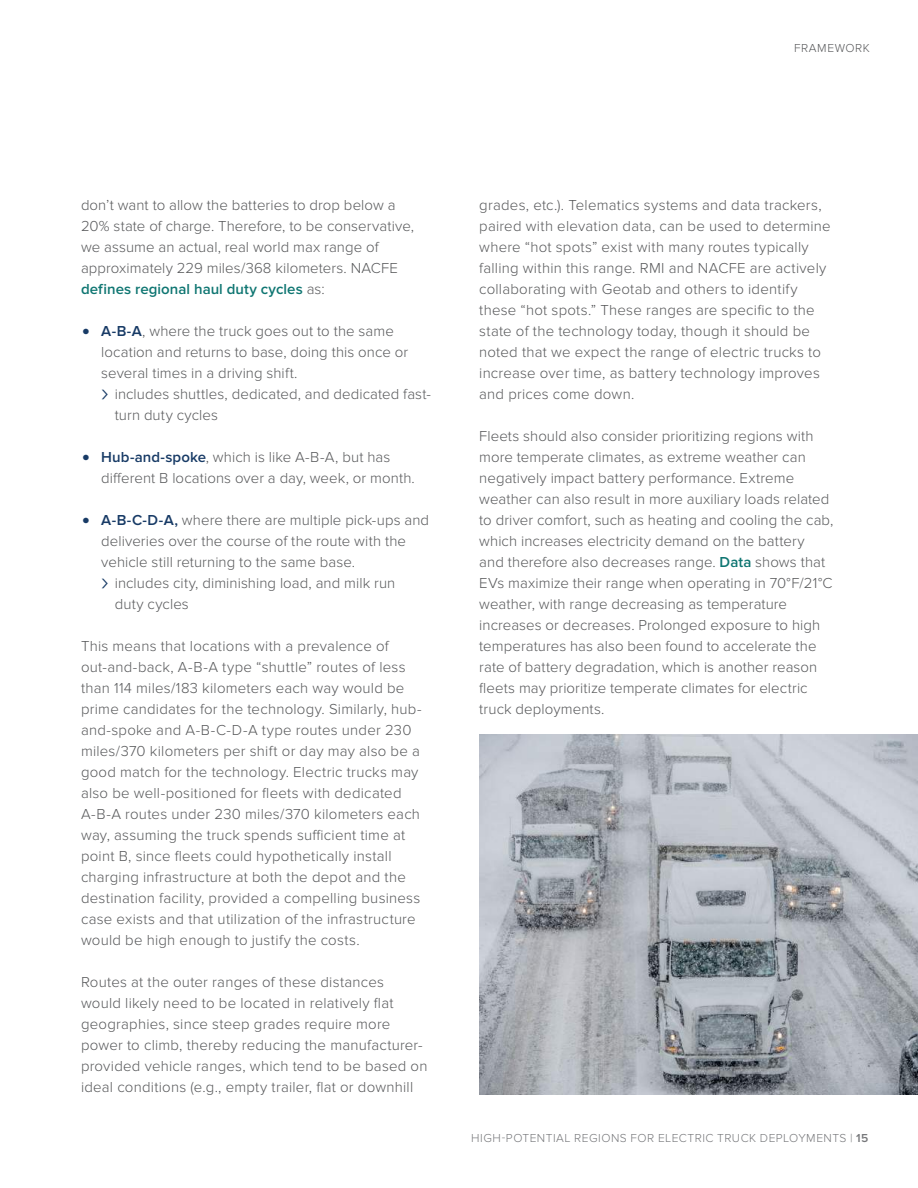
<style>
.page{position:relative;width:918px;height:1188px;background:#fff}
.page>*{position:absolute;margin:0;border:0;box-sizing:border-box;transform-origin:0 0}
.t1{font:300 15px/21px "Proxima Nova";letter-spacing:.015em;color:#58595b}
.t2{font:300 12px "Proxima Nova";letter-spacing:.04em;color:#77787b}
.t3{font:300 12px "Proxima Nova";letter-spacing:.045em;color:#58595b}
.s1{font-weight:600;color:#0f7672}
.s2{font-size:27px;color:#183b66}
.s3{font-weight:600;color:#183b66}
.s4{font-weight:600}
</style>
<div class="page">
<img style="left:479px;top:734px;width:439px;height:360px">
<p class="t3" style="left:794px;top:41px;width:77px">FRAMEWORK</p>
<p class="t1" style="left:81px;top:195px;width:335px">don’t want to allow the batteries to drop below a 20% state of charge. Therefore, to be conservative, we assume an actual, real world max range of approximately 229 miles/368 kilometers. NACFE <span class="s1">defines regional haul duty cycles</span> as:</p>
<p class="t1" style="left:81px;top:321px;width:314px"><span class="s2">•</span> <span class="s3">A-B-A</span>, where the truck goes out to the same</p>
<p class="t1" style="left:101px;top:342px;width:309px">location and returns to base, doing this once or</p>
<p class="t1" style="left:101px;top:363px;width:198px">several times in a driving shift.</p>
<p class="t1" style="left:101px;top:384px;width:331px"><span class="s2">›</span> includes shuttles, dedicated, and dedicated fast-</p>
<p class="t1" style="left:115px;top:405px;width:105px">turn duty cycles</p>
<p class="t1" style="left:101px;top:447px;width:315px;text-indent:-20px"><span class="s2">•</span> <span class="s3">Hub-and-spoke</span>, which is like A-B-A, but has different B locations over a day, week, or month.</p>
<p class="t1" style="left:81px;top:510px;width:350px"><span class="s2">•</span> <span class="s3">A-B-C-D-A,</span> where there are multiple pick-ups and</p>
<p class="t1" style="left:101px;top:531px;width:306px">deliveries over the course of the route with the</p>
<p class="t1" style="left:101px;top:552px;width:255px">vehicle still returning to the same base.</p>
<p class="t1" style="left:101px;top:573px;width:296px"><span class="s2">›</span> includes city, diminishing load, and milk run</p>
<p class="t1" style="left:115px;top:594px;width:76px">duty cycles</p>
<p class="t1" style="left:81px;top:636px;width:342px">This means that locations with a prevalence of out-and-back, A-B-A type “shuttle” routes of less than 114 miles/183 kilometers each way would be prime candidates for the technology. Similarly, hub&shy;and-spoke and A-B-C-D-A type routes under 230 miles/370 kilometers per shift or day may also be a good match for the technology. Electric trucks may also be well-positioned for fleets with dedicated A-B-A routes under 230 miles/370 kilometers each way, assuming the truck spends sufficient time at point B, since fleets could hypothetically install charging infrastructure at both the depot and the destination facility, provided a compelling business case exists and that utilization of the infrastructure would be high enough to justify the costs.</p>
<p class="t1" style="left:81px;top:972px;width:348px">Routes at the outer ranges of these distances would likely need to be located in relatively flat geographies, since steep grades require more power to climb, thereby reducing the manufacturer&shy;provided vehicle ranges, which tend to be based on ideal conditions (e.g., empty trailer, flat or downhill</p>
<p class="t1" style="left:479px;top:195px;width:353px">grades, etc.). Telematics systems and data trackers, paired with elevation data, can be used to determine where “hot spots” exist with many routes typically falling within this range. RMI and NACFE are actively collaborating with Geotab and others to identify these “hot spots.” These ranges are specific to the state of the technology today, though it should be noted that we expect the range of electric trucks to increase over time, as battery technology improves and prices come down.</p>
<p class="t1" style="left:479px;top:426px;width:356px">Fleets should also consider prioritizing regions with more temperate climates, as extreme weather can negatively impact battery performance. Extreme weather can also result in more auxiliary loads related to driver comfort, such as heating and cooling the cab, which increases electricity demand on the battery<br>and therefore also decreases range. <span class="s1">Data</span> shows that EVs maximize their range when operating in 70°F/21°C weather, with range decreasing as temperature increases or decreases. Prolonged exposure to high temperatures has also been found to accelerate the rate of battery degradation, which is another reason fleets may prioritize temperate climates for electric truck deployments.</p>
<p class="t2" style="left:471px;top:1131px;width:398px">HIGH-POTENTIAL REGIONS FOR ELECTRIC TRUCK DEPLOYMENTS | <span class="s4">15</span></p>
</div>
